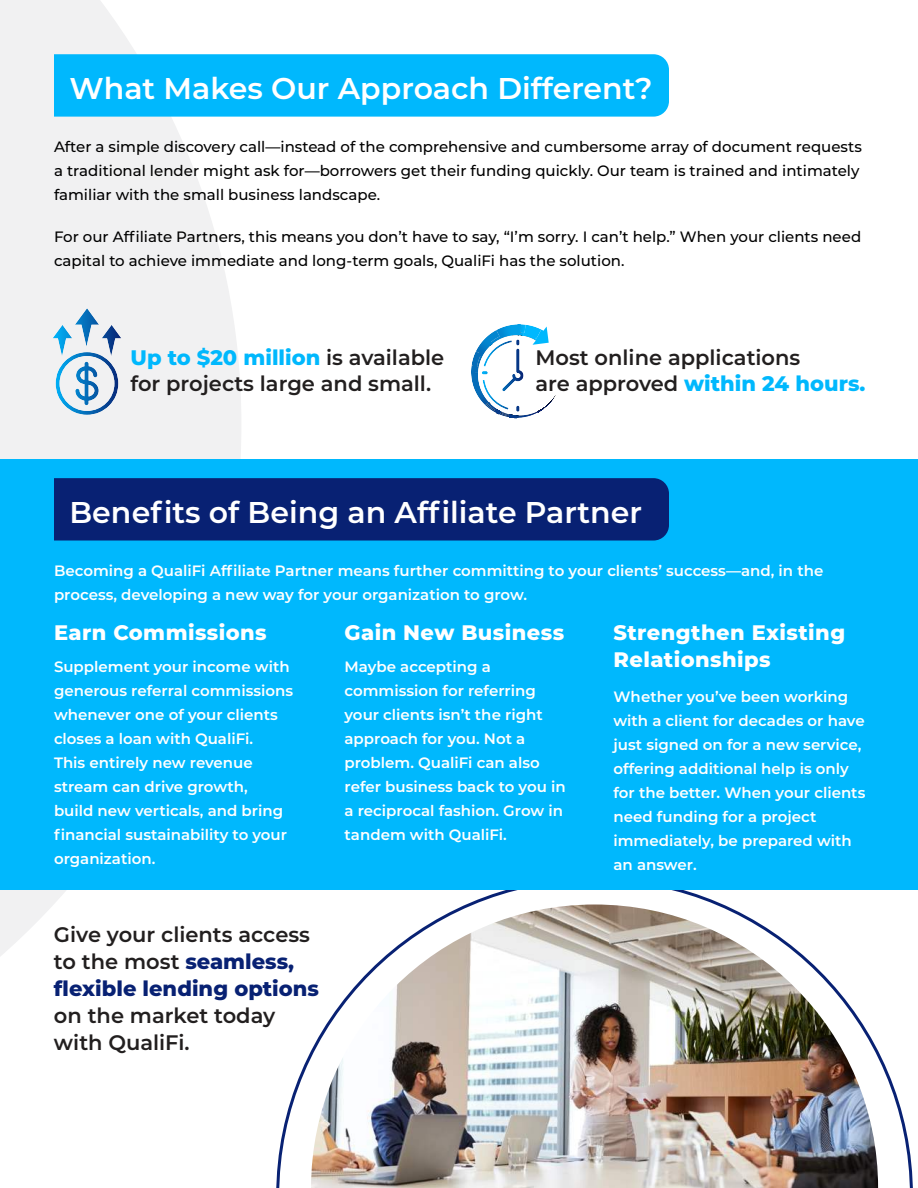
<style>
.page{position:relative;width:918px;height:1188px;background:#fff}
.page>*{position:absolute;margin:0;border:0;box-sizing:border-box;transform-origin:0 0}
.t1{font:600 30px "Montserrat";color:#fff}
.t2{font:600 21px/25.5px "Montserrat";color:#221f1f}
.t3{font:800 21px/27px "Montserrat";letter-spacing:.02em;color:#fff}
.t4{font:800 21px/27px "Montserrat";color:#082173}
.t5{font:600 15px/24px "Montserrat";color:#fff}
.t6{font:500 15px/24px "Montserrat";color:#000}
.s1{font-weight:800;color:#00b8fd}
.s2{font-weight:600;color:#221f1f}
</style>
<div class="page">
<svg style="left:0;top:0;width:241px;height:956px;fill:#f1f1f2"></svg>
<svg style="left:275px;top:889px;width:639px;height:299px"></svg>
<div style="left:0;top:459px;width:918px;height:430px;background:#00b8fd"></div>
<img style="left:311px;top:904px;width:567px;height:284px">
<div style="left:54px;top:54px;width:615px;height:63px;background:#00b8fd"></div>
<img style="left:491px;top:339px;width:33px;height:73px">
<img style="left:471px;top:360px;width:2px;height:13px">
<img style="left:504px;top:324px;width:14px;height:3px">
<img style="left:499px;top:327px;width:19px;height:2px">
<img style="left:492px;top:329px;width:26px;height:4px">
<img style="left:488px;top:333px;width:30px;height:3px">
<img style="left:473px;top:336px;width:45px;height:74px">
<svg style="left:533px;top:327px;width:16px;height:18px"></svg>
<img style="left:52px;top:308px;width:70px;height:107px">
<div style="left:54px;top:478px;width:615px;height:63px;background:#082173"></div>
<h1 class="t1" style="left:69px;top:76px;width:585px">What Makes Our Approach Different?</h1>
<p class="t6" style="left:54px;top:136px;width:809px">After a simple discovery call—instead of the comprehensive and cumbersome array of document requests a traditional lender might ask for—borrowers get their funding quickly. Our team is trained and intimately familiar with the small business landscape.</p>
<p class="t6" style="left:54px;top:226px;width:809px">For our Affiliate Partners, this means you don’t have to say, “I’m sorry. I can’t help.” When your clients need capital to achieve immediate and long-term goals, QualiFi has the solution.</p>
<h2 class="t2" style="left:130px;top:346px;width:315px"><span class="s1">Up to $20 million</span> is available for projects large and small.</h2>
<h2 class="t2" style="left:536px;top:346px;width:331px">Most online applications<br>are approved <span class="s1">within 24 hours.</span></h2>
<h1 class="t1" style="left:69px;top:499px;width:574px">Benefits of Being an Affiliate Partner</h1>
<p class="t5" style="left:54px;top:559px;width:771px">Becoming a QualiFi Affiliate Partner means further committing to your clients’ success—and, in the process, developing a new way for your organization to grow.</p>
<h2 class="t3" style="left:54px;top:620px;width:214px">Earn Commissions</h2>
<p class="t5" style="left:54px;top:656px;width:241px">Supplement your income with generous referral commissions whenever one of your clients closes a loan with QualiFi.<br>This entirely new revenue stream can drive growth,<br>build new verticals, and bring financial sustainability to your organization.</p>
<h2 class="t4" style="left:54px;top:922px;width:266px"><span class="s2">Give your clients access to the most</span> seamless, flexible lending options</h2>
<h2 class="t2" style="left:54px;top:1003px;width:223px;line-height:27px">on the market today with QualiFi.</h2>
<h2 class="t3" style="left:345px;top:620px;width:221px">Gain New Business</h2>
<p class="t5" style="left:345px;top:656px;width:223px">Maybe accepting a commission for referring your clients isn’t the right approach for you. Not a problem. QualiFi can also refer business back to you in a reciprocal fashion. Grow in tandem with QualiFi.</p>
<h2 class="t3" style="left:614px;top:620px;width:233px">Strengthen Existing<br>Relationships</h2>
<p class="t5" style="left:614px;top:686px;width:253px">Whether you’ve been working with a client for decades or have just signed on for a new service, offering additional help is only for the better. When your clients need funding for a project immediately, be prepared with an answer.</p>
</div>
